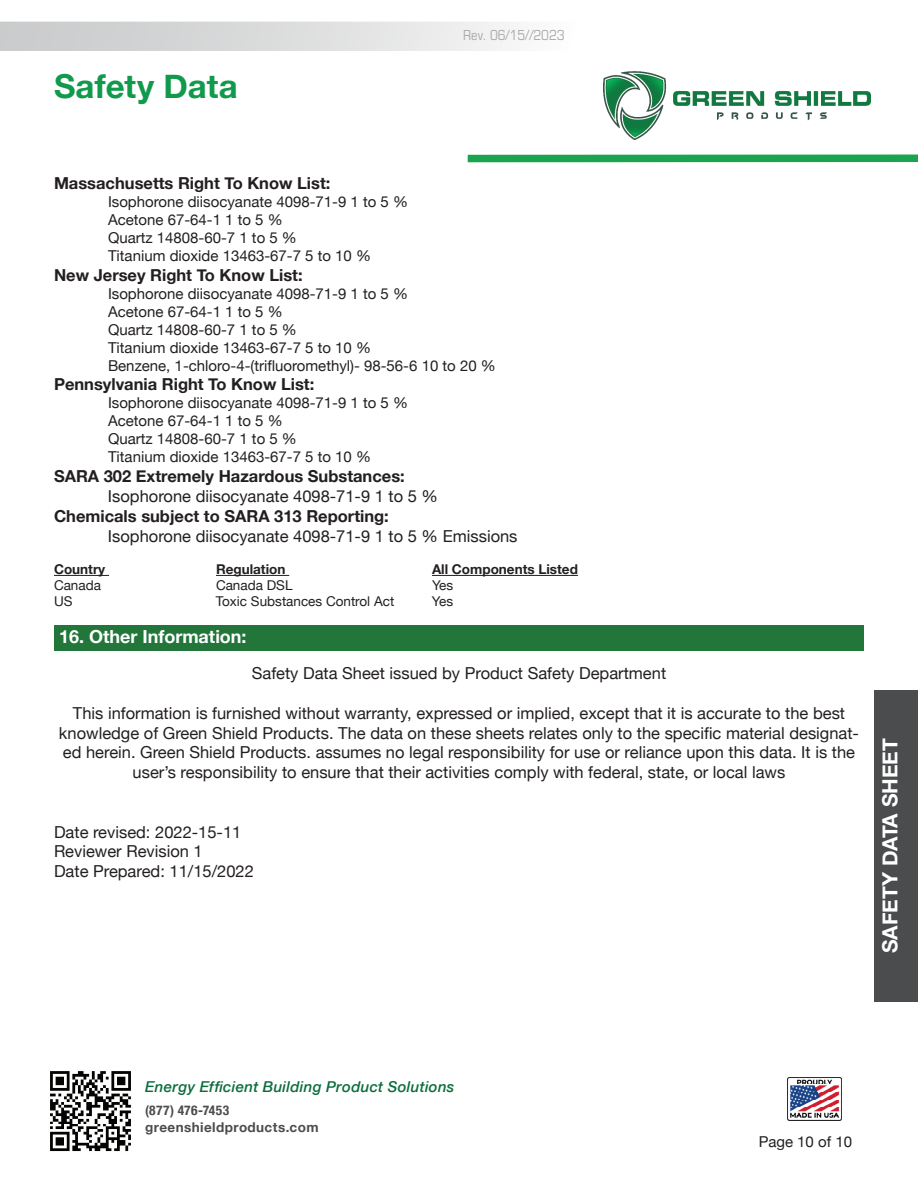
<style>
.page{position:relative;width:918px;height:1188px;background:#fff}
.page>*{position:absolute;margin:0;border:0;box-sizing:border-box;transform-origin:0 0}
.t1{font:700 33px "Helvetica Neue";letter-spacing:.005em;color:#119a4c}
.t2{font:700 21px "Helvetica Neue";color:#fff}
.t3{font:700 18px "Helvetica Neue";color:#fff}
.t4{font:16.5px/19.8px "Helvetica Neue";color:#231f20;text-align:center}
.t5{font:700 16.5px "Helvetica Neue";color:#231f20}
.t6{font:15px "Helvetica Neue";color:#231f20}
.t7{font:italic 500 15px "Helvetica Neue";letter-spacing:.02em;color:#0b6d3c}
.t8{font:15px "Eurostile Con";color:#a8a9ad}
.t9{font:13.5px "Helvetica Neue";color:#231f20}
.t10{font:700 13.5px "Helvetica Neue";color:#231f20}
.t11{font:700 13.5px "Helvetica Neue";letter-spacing:.03em;color:#4b4c4d}
.t12{font:700 condensed 13.5px "Helvetica Neue";letter-spacing:.03em;color:#4b4c4d}
</style>
<div class="page">
<img style="left:50px;top:1071px;width:81px;height:81px">
<svg style="left:0;top:22px;width:512px;height:29px;background:#dbdcdc"></svg>
<img style="left:603px;top:71px;width:268px;height:69px">
<img style="left:787px;top:1077px;width:55px;height:43px">
<div style="left:468px;top:154px;width:450px;height:8px;background:#1aa44f"></div>
<div style="left:875px;top:690px;width:43px;height:311px;background:#4b4c4d"></div>
<hr style="left:54px;top:575px;width:55px;height:1px;background:#231f20">
<hr style="left:216px;top:575px;width:73px;height:1px;background:#231f20">
<hr style="left:432px;top:575px;width:146px;height:1px;background:#231f20">
<div style="left:54px;top:625px;width:810px;height:26px;background:#22763a"></div>
<h1 class="t1" style="left:54px;top:61px;width:185px">Safety Data</h1>
<p class="t8" style="left:463px;top:25px;width:103px">Rev. 06/15//2023</p>
<p class="t5" style="left:54px;top:170px;width:278px">Massachusetts Right To Know List:</p>
<p class="t6" style="left:108px;top:191px;width:302px">Isophorone diisocyanate 4098-71-9 1 to 5 %</p>
<p class="t6" style="left:108px;top:209px;width:176px">Acetone 67-64-1 1 to 5 %</p>
<p class="t6" style="left:108px;top:227px;width:190px">Quartz 14808-60-7 1 to 5 %</p>
<p class="t6" style="left:108px;top:245px;width:265px">Titanium dioxide 13463-67-7 5 to 10 %</p>
<p class="t5" style="left:54px;top:262px;width:250px">New Jersey Right To Know List:</p>
<p class="t6" style="left:108px;top:283px;width:302px">Isophorone diisocyanate 4098-71-9 1 to 5 %</p>
<p class="t6" style="left:108px;top:301px;width:176px">Acetone 67-64-1 1 to 5 %</p>
<p class="t6" style="left:108px;top:319px;width:190px">Quartz 14808-60-7 1 to 5 %</p>
<p class="t6" style="left:108px;top:337px;width:265px">Titanium dioxide 13463-67-7 5 to 10 %</p>
<p class="t6" style="left:108px;top:355px;width:389px">Benzene, 1-chloro-4-(trifluoromethyl)- 98-56-6 10 to 20 %</p>
<p class="t5" style="left:54px;top:372px;width:262px">Pennsylvania Right To Know List:</p>
<p class="t6" style="left:108px;top:392px;width:302px">Isophorone diisocyanate 4098-71-9 1 to 5 %</p>
<p class="t6" style="left:108px;top:410px;width:176px">Acetone 67-64-1 1 to 5 %</p>
<p class="t6" style="left:108px;top:428px;width:190px">Quartz 14808-60-7 1 to 5 %</p>
<p class="t6" style="left:108px;top:446px;width:265px">Titanium dioxide 13463-67-7 5 to 10 %</p>
<p class="t5" style="left:54px;top:463px;width:352px">SARA 302 Extremely Hazardous Substances:</p>
<p class="t4" style="left:108px;top:487px;width:332px">Isophorone diisocyanate 4098-71-9 1 to 5 %</p>
<p class="t5" style="left:54px;top:503px;width:336px">Chemicals subject to SARA 313 Reporting:</p>
<p class="t4" style="left:108px;top:527px;width:411px">Isophorone diisocyanate 4098-71-9 1 to 5 % Emissions</p>
<p class="t10" style="left:54px;top:559px;width:53px">Country</p>
<p class="t10" style="left:216px;top:559px;width:71px">Regulation</p>
<p class="t10" style="left:432px;top:559px;width:147px">All Components Listed</p>
<p class="t9" style="left:54px;top:576px;width:49px">Canada</p>
<p class="t9" style="left:216px;top:576px;width:78px">Canada DSL</p>
<p class="t9" style="left:432px;top:576px;width:23px">Yes</p>
<p class="t9" style="left:54px;top:592px;width:20px">US</p>
<p class="t9" style="left:216px;top:592px;width:180px">Toxic Substances Control Act</p>
<p class="t9" style="left:432px;top:592px;width:23px">Yes</p>
<p class="t3" style="left:59px;top:622px;width:189px">16. Other Information:</p>
<p class="t4" style="left:252px;top:664px;width:416px">Safety Data Sheet issued by Product Safety Department</p>
<p class="t4" style="left:59px;top:704px;width:802px">This information is furnished without warranty, expressed or implied, except that it is accurate to the best knowledge of Green Shield Products. The data on these sheets relates only to the specific material designat&shy;ed herein. Green Shield Products. assumes no legal responsibility for use or reliance upon this data. It is the user’s responsibility to ensure that their activities comply with federal, state, or local laws</p>
<p class="t4" style="left:54px;top:823px;width:189px;text-align:left">Date revised: 2022-15-11<br>Reviewer Revision 1</p>
<p class="t4" style="left:54px;top:862px;width:201px">Date Prepared: 11/15/2022</p>
<p class="t2" style="left:873px;top:953px;width:217px;rotate:-90deg">SAFETY DATA SHEET</p>
<p class="t7" style="left:145px;top:1074px;width:311px">Energy Efficient Building Product Solutions</p>
<p class="t12" style="left:145px;top:1099px;width:86px">(877) 476-7453</p>
<p class="t11" style="left:145px;top:1116px;width:175px">greenshieldproducts.com</p>
<p class="t6" style="left:759px;top:1131px;width:95px">Page 10 of 10</p>
</div>
